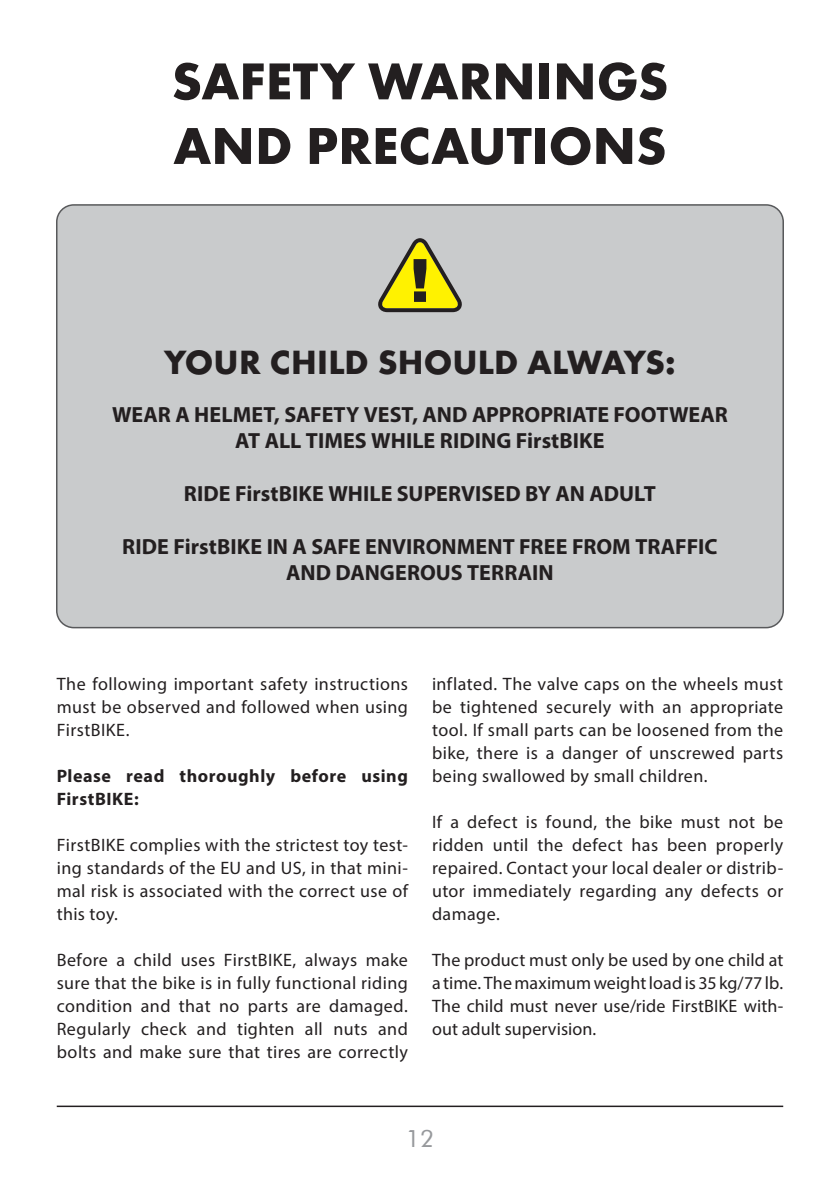
<style>
.page{position:relative;width:840px;height:1191px;background:#fff}
.page>*{position:absolute;margin:0;border:0;box-sizing:border-box;transform-origin:0 0}
.t1{font:700 53.8px/64.6px "Futura TEE";color:#231f20}
.t2{font:700 35px "Futura TEE";color:#231f20}
.t3{font:24px "Futura BT";color:#97999c}
.t4{font:700 22px/26.4px "Myriad Pro";color:#231f20;text-align:center}
.t5{font:18px/23px "Myriad Pro";letter-spacing:.02em;color:#231f20;text-align:justify}
.t6{font:700 18px/23px "Myriad Pro";letter-spacing:.03em;color:#231f20}
</style>
<div class="page">
<hr style="left:57px;top:1105px;width:725px;height:2px;background:#231f20">
<div style="left:57px;top:205px;width:725px;height:422px;background:#c9cbcc;border-radius:17px"></div>
<div style="left:56px;top:204px;width:727px;height:424px;border:2px solid #58595b;border-radius:17px"></div>
<svg style="left:378px;top:238px;width:84px;height:74px"></svg>
<h1 class="t1" style="left:171px;top:54px;width:498px">SAFETY WARNINGS<br>AND PRECAUTIONS</h1>
<h2 class="t2" style="left:164px;top:348px;width:512px">YOUR CHILD SHOULD ALWAYS:</h2>
<p class="t4" style="left:112px;top:403px;width:617px">WEAR A HELMET, SAFETY VEST, AND APPROPRIATE FOOTWEAR<br>AT ALL TIMES WHILE RIDING FirstBIKE</p>
<p class="t4" style="left:184px;top:482px;width:473px">RIDE FirstBIKE WHILE SUPERVISED BY AN ADULT</p>
<p class="t4" style="left:122px;top:535px;width:596px">RIDE FirstBIKE IN A SAFE ENVIRONMENT FREE FROM TRAFFIC<br>AND DANGEROUS TERRAIN</p>
<p class="t5" style="left:57px;top:674px;width:352px">The following important safety instructions must be observed and followed when using FirstBIKE.</p>
<p class="t6" style="left:57px;top:766px;width:352px">Please read thoroughly before using<br>FirstBIKE:</p>
<p class="t5" style="left:57px;top:835px;width:352px">FirstBIKE complies with the strictest toy test&shy;ing standards of the EU and US, in that mini&shy;mal risk is associated with the correct use of this toy.</p>
<p class="t5" style="left:57px;top:950px;width:352px">Before a child uses FirstBIKE, always make sure that the bike is in fully functional riding condition and that no parts are damaged.<br>Regularly check and tighten all nuts and bolts and make sure that tires are correctly</p>
<p class="t5" style="left:432px;top:674px;width:352px">inflated. The valve caps on the wheels must be tightened securely with an appropriate tool. If small parts can be loosened from the bike, there is a danger of unscrewed parts being swallowed by small children.</p>
<p class="t5" style="left:432px;top:812px;width:352px">If a defect is found, the bike must not be ridden until the defect has been properly repaired. Contact your local dealer or distrib&shy;utor immediately regarding any defects or damage.</p>
<p class="t5" style="left:432px;top:950px;width:353px">The product must only be used by one child at a time. The maximum weight load is 35 kg/77 lb.<br>The child must never use/ride FirstBIKE with&shy;out adult supervision.</p>
<h3 class="t3" style="left:405px;top:1123px;width:30px">12</h3>
</div>
